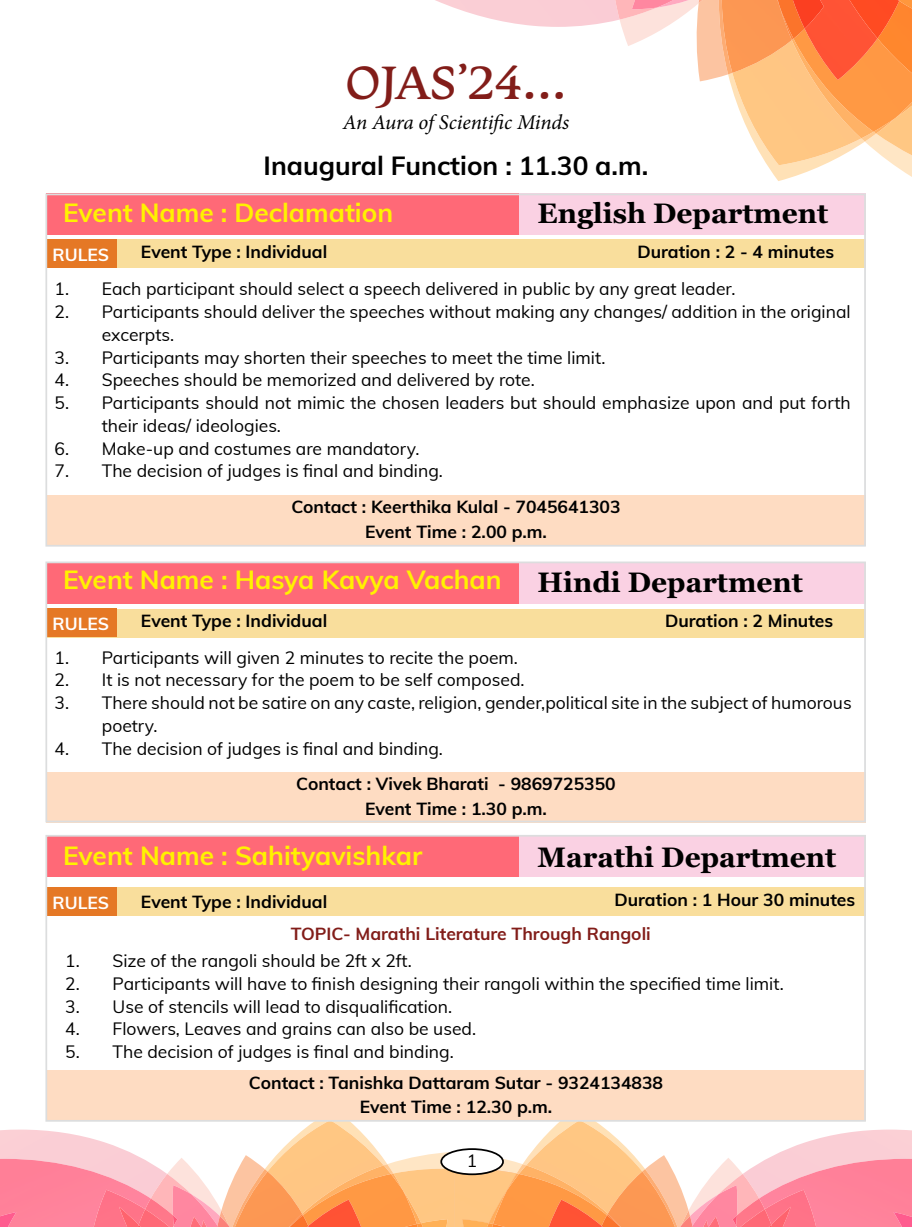
<style>
.page{position:relative;width:912px;height:1227px;background:#fff}
.page>*{position:absolute;margin:0;border:0;box-sizing:border-box;transform-origin:0 0}
.t1{font:49px "Monarcha";color:#821d19}
.t2{font:700 28px "Georgia Pro";color:#000}
.t3{font:700 26.25px "Mulish";color:#fff200}
.t4{font:700 26.25px "Mulish";color:#000}
.t5{font:italic 21px "Minion Pro";letter-spacing:-.01em;color:#000}
.t6{font:17.5px/22.8px "Mulish";color:#000}
.t7{font:700 17.5px/24.5px "Mulish";color:#000;text-align:center}
.t8{font:700 17.5px "Mulish";color:#821d19}
.t9{font:700 17.5px "Mulish";color:#fff}
</style>
<div class="page">
<div style="left:46px;top:193px;width:475px;height:42px;background:#ff6977"></div>
<div style="left:46px;top:562px;width:475px;height:41px;background:#ff6977"></div>
<div style="left:46px;top:835px;width:475px;height:41px;background:#ff6977"></div>
<svg style="left:0;top:1121px;width:912px;height:106px"></svg>
<svg style="left:435px;top:0;width:477px;height:181px"></svg>
<img style="left:849px;top:0;width:50px;height:38px">
<div style="left:519px;top:562px;width:346px;height:41px;background:#fad1e3"></div>
<div style="left:519px;top:835px;width:346px;height:41px;background:#fad1e3"></div>
<div style="left:46px;top:240px;width:819px;height:28px;background:#f9de9c"></div>
<div style="left:46px;top:609px;width:819px;height:29px;background:#f9de9c"></div>
<div style="left:46px;top:887px;width:819px;height:28px;background:#f9de9c"></div>
<div style="left:46px;top:495px;width:819px;height:50px;background:#fedcc2"></div>
<div style="left:46px;top:772px;width:819px;height:50px;background:#fedcc2"></div>
<div style="left:519px;top:193px;width:346px;height:42px;background:#fad1e3"></div>
<div style="left:46px;top:239px;width:71px;height:29px;background:#e57825"></div>
<div style="left:46px;top:608px;width:71px;height:29px;background:#e57825"></div>
<div style="left:46px;top:886px;width:71px;height:29px;background:#e57825"></div>
<div style="left:46px;top:1070px;width:819px;height:51px;background:#fedcc2"></div>
<div style="left:45px;top:193px;width:821px;height:354px;border:2px solid #dcddde"></div>
<div style="left:45px;top:561px;width:821px;height:261px;border:2px solid #dcddde"></div>
<div style="left:45px;top:835px;width:821px;height:286px;border:2px solid #dcddde"></div>
<div style="left:441px;top:1149px;width:62px;height:25px;background:#fff;border-radius:50%"></div>
<div style="left:440px;top:1148px;width:64px;height:27px;border:2px solid #000;border-radius:50%"></div>
<h1 class="t1" style="left:345px;top:50px;width:223px">OJAS’24...</h1>
<p class="t5" style="left:343px;top:108px;width:228px">An Aura of Scientific Minds</p>
<h3 class="t4" style="left:264px;top:146px;width:386px">Inaugural Function : 11.30 a.m.</h3>
<h3 class="t3" style="left:63px;top:194px;width:332px">Event Name : Declamation</h3>
<h2 class="t2" style="left:537px;top:197px;width:292px">English Department</h2>
<p class="t9" style="left:52px;top:242px;width:58px">RULES</p>
<p class="t7" style="left:141px;top:239px;width:188px">Event Type : Individual</p>
<p class="t7" style="left:637px;top:239px;width:198px">Duration : 2 - 4 minutes</p>
<p class="t6" style="left:55px;top:277px;width:682px">1. Each participant should select a speech delivered in public by any great leader.</p>
<p class="t6" style="left:102px;top:300px;width:750px;text-indent:-47px">2. Participants should deliver the speeches without making any changes/ addition in the original excerpts.</p>
<p class="t6" style="left:55px;top:345px;width:552px">3. Participants may shorten their speeches to meet the time limit.</p>
<p class="t6" style="left:55px;top:368px;width:482px">4. Speeches should be memorized and delivered by rote.</p>
<p class="t6" style="left:102px;top:391px;width:750px;text-indent:-47px">5. Participants should not mimic the chosen leaders but should emphasize upon and put forth their ideas/ ideologies.</p>
<p class="t6" style="left:55px;top:436px;width:366px">6. Make-up and costumes are mandatory.</p>
<p class="t6" style="left:55px;top:459px;width:390px">7. The decision of judges is final and binding.</p>
<p class="t7" style="left:291px;top:494px;width:331px">Contact : Keerthika Kulal - 7045641303<br>Event Time : 2.00 p.m.</p>
<h3 class="t3" style="left:63px;top:560px;width:440px">Event Name : Hasya Kavya Vachan</h3>
<h2 class="t2" style="left:537px;top:566px;width:267px">Hindi Department</h2>
<p class="t9" style="left:52px;top:611px;width:58px">RULES</p>
<p class="t7" style="left:141px;top:607px;width:188px">Event Type : Individual</p>
<p class="t7" style="left:665px;top:607px;width:170px">Duration : 2 Minutes</p>
<p class="t6" style="left:55px;top:645px;width:465px">1. Participants will given 2 minutes to recite the poem.</p>
<p class="t6" style="left:55px;top:668px;width:471px">2. It is not necessary for the poem to be self composed.</p>
<p class="t6" style="left:102px;top:690px;width:751px;text-indent:-47px">3. There should not be satire on any caste, religion, gender,political site in the subject of humorous poetry.</p>
<p class="t6" style="left:55px;top:736px;width:390px">4. The decision of judges is final and binding.</p>
<p class="t7" style="left:296px;top:771px;width:321px">Contact : Vivek Bharati - 9869725350<br>Event Time : 1.30 p.m.</p>
<h3 class="t3" style="left:63px;top:836px;width:361px">Event Name : Sahityavishkar</h3>
<h2 class="t2" style="left:537px;top:842px;width:300px">Marathi Department</h2>
<p class="t9" style="left:52px;top:889px;width:58px">RULES</p>
<p class="t7" style="left:141px;top:889px;width:188px">Event Type : Individual</p>
<p class="t7" style="left:614px;top:886px;width:242px">Duration : 1 Hour 30 minutes</p>
<p class="t8" style="left:291px;top:921px;width:361px">TOPIC- Marathi Literature Through Rangoli</p>
<p class="t6" style="left:65px;top:949px;width:348px">1. Size of the rangoli should be 2ft x 2ft.</p>
<p class="t6" style="left:65px;top:971px;width:720px">2. Participants will have to finish designing their rangoli within the specified time limit.</p>
<p class="t6" style="left:65px;top:994px;width:388px">3. Use of stencils will lead to disqualification.</p>
<p class="t6" style="left:65px;top:1017px;width:412px">4. Flowers, Leaves and grains can also be used.</p>
<p class="t6" style="left:65px;top:1040px;width:390px">5. The decision of judges is final and binding.</p>
<p class="t7" style="left:249px;top:1069px;width:416px">Contact : Tanishka Dattaram Sutar - 9324134838<br>Event Time : 12.30 p.m.</p>
<p class="t6" style="left:467px;top:1148px;width:12px">1</p>
</div>
